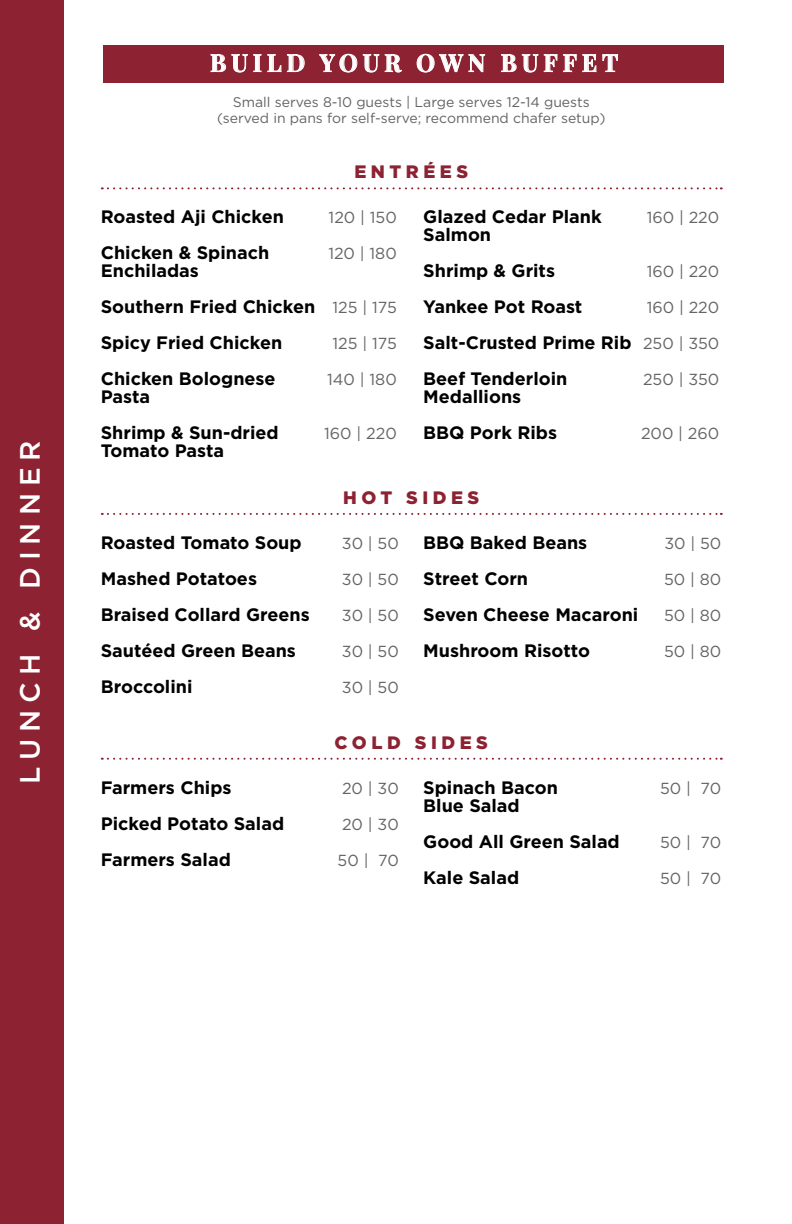
<style>
.page{position:relative;width:792px;height:1224px;background:#fff}
.page>*{position:absolute;margin:0;border:0;box-sizing:border-box;transform-origin:0 0}
.t1{font:500 28px "Gotham";letter-spacing:.25em;color:#fff}
.t2{font:700 24px "Playfair Display SC";letter-spacing:.21em;color:#fff}
.t3{font:700 18px/36px "Gotham";color:#000}
.t4{font:900 18px "Gotham";letter-spacing:.25em;color:#8c2232}
.t5{font:16px "Gotham";color:#636466}
.t6{font:14px/16px "Gotham";color:#636466;text-align:center}
.s1{font-weight:400;font-size:16px;color:#636466}
</style>
<div class="page">
<div style="left:0;top:0;width:63px;height:1224px;background:#8c2232"></div>
<svg style="left:102px;top:187px;width:620px;height:2px"></svg>
<svg style="left:102px;top:513px;width:620px;height:2px"></svg>
<svg style="left:102px;top:758px;width:620px;height:2px"></svg>
<div style="left:103px;top:45px;width:621px;height:37px;background:#8c2232"></div>
<svg style="left:210px;top:54px;width:95px;height:19px"></svg>
<svg style="left:319px;top:54px;width:38px;height:19px"></svg>
<svg style="left:363px;top:54px;width:39px;height:19px"></svg>
<svg style="left:417px;top:54px;width:68px;height:19px"></svg>
<svg style="left:501px;top:54px;width:117px;height:19px"></svg>
<h1 class="t1" style="left:11px;top:784px;width:345px;rotate:-90deg">LUNCH &amp; DINNER</h1>
<h2 class="t2" style="left:210px;top:48px;width:409px">BUILD YOUR OWN BUFFET</h2>
<p class="t6" style="left:217px;top:94px;width:390px">Small serves 8-10 guests | Large serves 12-14 guests (served in pans for self-serve; recommend chafer setup)</p>
<p class="t4" style="left:354px;top:160px;width:115px">ENTRÉES</p>
<p class="t3" style="left:101px;top:199px;width:185px">Roasted Aji Chicken</p>
<p class="t5" style="left:329px;top:209px;width:70px">120 | 150</p>
<p class="t3" style="left:101px;top:235px;width:170px">Chicken &amp; Spinach</p>
<p class="t5" style="left:328px;top:245px;width:70px">120 | 180</p>
<p class="t3" style="left:101px;top:253px;width:297px">Enchiladas<br>Southern Fried Chicken <span class="s1">125 | 175<br></span>Spicy Fried Chicken</p>
<p class="t3" style="left:423px;top:199px;width:180px">Glazed Cedar Plank</p>
<p class="t5" style="left:647px;top:209px;width:74px">160 | 220</p>
<p class="t3" style="left:423px;top:217px;width:133px">Salmon<br>Shrimp &amp; Grits</p>
<p class="t5" style="left:647px;top:263px;width:74px">160 | 220</p>
<p class="t3" style="left:423px;top:289px;width:161px">Yankee Pot Roast</p>
<p class="t5" style="left:647px;top:299px;width:74px">160 | 220</p>
<p class="t3" style="left:423px;top:325px;width:298px">Salt-Crusted Prime Rib <span class="s1">250 | 350<br></span>Beef Tenderloin</p>
<p class="t5" style="left:333px;top:335px;width:66px">125 | 175</p>
<p class="t3" style="left:101px;top:361px;width:176px">Chicken Bolognese</p>
<p class="t5" style="left:327px;top:371px;width:71px">140 | 180</p>
<p class="t3" style="left:101px;top:379px;width:179px">Pasta<br>Shrimp &amp; Sun-dried</p>
<p class="t5" style="left:643px;top:371px;width:78px">250 | 350</p>
<p class="t3" style="left:423px;top:379px;width:135px">Medallions<br>BBQ Pork Ribs</p>
<p class="t5" style="left:324px;top:425px;width:74px">160 | 220</p>
<p class="t5" style="left:641px;top:425px;width:80px">200 | 260</p>
<p class="t3" style="left:101px;top:433px;width:125px">Tomato Pasta</p>
<p class="t4" style="left:343px;top:485px;width:138px">HOT SIDES</p>
<p class="t3" style="left:101px;top:524px;width:202px">Roasted Tomato Soup</p>
<p class="t5" style="left:342px;top:534px;width:58px">30 | 50</p>
<p class="t3" style="left:101px;top:560px;width:158px">Mashed Potatoes</p>
<p class="t5" style="left:342px;top:570px;width:58px">30 | 50</p>
<p class="t3" style="left:101px;top:596px;width:210px">Braised Collard Greens</p>
<p class="t5" style="left:342px;top:606px;width:58px">30 | 50</p>
<p class="t3" style="left:101px;top:632px;width:197px">Sautéed Green Beans</p>
<p class="t5" style="left:342px;top:642px;width:58px">30 | 50</p>
<p class="t3" style="left:101px;top:668px;width:93px">Broccolini</p>
<p class="t5" style="left:342px;top:678px;width:58px">30 | 50</p>
<p class="t3" style="left:423px;top:524px;width:166px">BBQ Baked Beans</p>
<p class="t5" style="left:664px;top:534px;width:58px">30 | 50</p>
<p class="t3" style="left:423px;top:560px;width:106px">Street Corn</p>
<p class="t5" style="left:664px;top:570px;width:59px">50 | 80</p>
<p class="t3" style="left:423px;top:596px;width:217px">Seven Cheese Macaroni</p>
<p class="t5" style="left:664px;top:606px;width:59px">50 | 80</p>
<p class="t3" style="left:423px;top:632px;width:168px">Mushroom Risotto</p>
<p class="t5" style="left:664px;top:642px;width:59px">50 | 80</p>
<p class="t4" style="left:335px;top:730px;width:155px">COLD SIDES</p>
<p class="t3" style="left:101px;top:769px;width:132px">Farmers Chips</p>
<p class="t5" style="left:342px;top:779px;width:58px">20 | 30</p>
<p class="t3" style="left:101px;top:805px;width:185px">Picked Potato Salad</p>
<p class="t5" style="left:342px;top:815px;width:58px">20 | 30</p>
<p class="t3" style="left:101px;top:841px;width:132px">Farmers Salad</p>
<p class="t5" style="left:338px;top:851px;width:63px">50 | 70</p>
<p class="t3" style="left:423px;top:769px;width:136px">Spinach Bacon</p>
<p class="t5" style="left:660px;top:779px;width:63px">50 | 70</p>
<p class="t3" style="left:423px;top:787px;width:198px">Blue Salad<br>Good All Green Salad</p>
<p class="t5" style="left:660px;top:833px;width:63px">50 | 70</p>
<p class="t3" style="left:423px;top:859px;width:97px">Kale Salad</p>
<p class="t5" style="left:660px;top:869px;width:63px">50 | 70</p>
</div>
